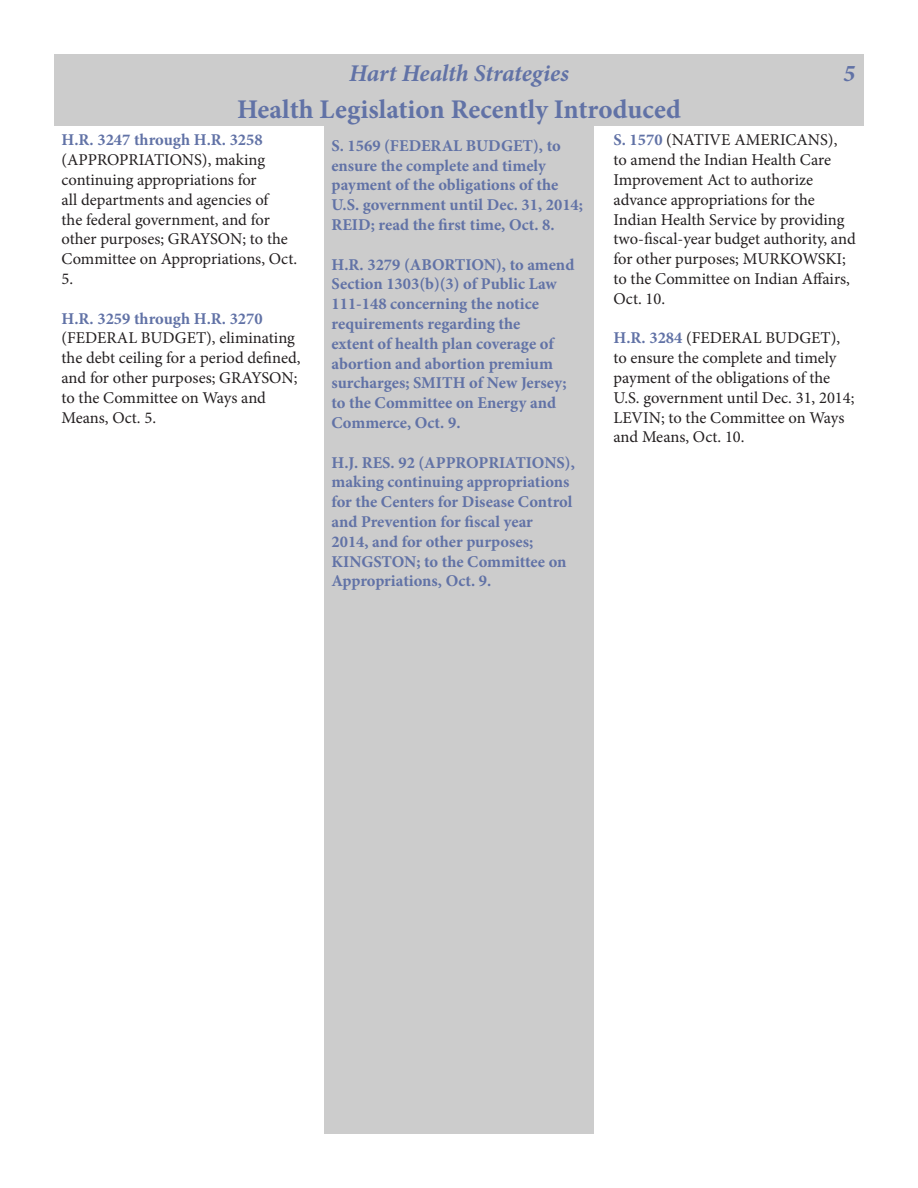
<style>
.page{position:relative;width:918px;height:1188px;background:#fff}
.page>*{position:absolute;margin:0;border:0;box-sizing:border-box;transform-origin:0 0}
.t1{font:700 27px "Minion Pro";color:#6172a6}
.t2{font:italic 700 24px "Minion Pro";letter-spacing:-.005em;color:#6172a6}
.t3{font:16.5px/19.8px "Minion Pro";color:#231f20}
.t4{font:700 16.5px/19.8px "Minion Pro";color:#6172a6}
.s1{font-weight:700;color:#6172a6}
</style>
<div class="page">
<div style="left:54px;top:54px;width:810px;height:36px;background:#ccc"></div>
<div style="left:324px;top:126px;width:270px;height:1008px;background:#ccc"></div>
<div style="left:54px;top:90px;width:810px;height:36px;background:#ccc"></div>
<p class="t2" style="left:349px;top:56px;width:221px">Hart Health Strategies</p>
<p class="t2" style="left:844px;top:56px;width:13px">5</p>
<p class="t1" style="left:237px;top:90px;width:445px">Health Legislation Recently Introduced</p>
<p class="t3" style="left:62px;top:130px;width:237px"><span class="s1">H.R. 3247 through H.R. 3258 </span>(APPROPRIATIONS), making continuing appropriations for<br>all departments and agencies of<br>the federal government, and for other purposes; GRAYSON; to the<br>Committee on Appropriations, Oct.<br>5.</p>
<p class="t3" style="left:62px;top:309px;width:240px"><span class="s1">H.R. 3259 through H.R. 3270 </span>(FEDERAL BUDGET), eliminating the debt ceiling for a period defined, and for other purposes; GRAYSON; to the Committee on Ways and<br>Means, Oct. 5.</p>
<p class="t4" style="left:332px;top:136px;width:253px">S. 1569 (FEDERAL BUDGET), to ensure the complete and timely payment of the obligations of the<br>U.S. government until Dec. 31, 2014;<br>REID; read the first time, Oct. 8.</p>
<p class="t4" style="left:332px;top:254px;width:244px">H.R. 3279 (ABORTION), to amend<br>Section 1303(b)(3) of Public Law<br>111-148 concerning the notice requirements regarding the<br>extent of health plan coverage of abortion and abortion premium surcharges; SMITH of New Jersey; to the Committee on Energy and<br>Commerce, Oct. 9.</p>
<p class="t4" style="left:332px;top:452px;width:245px">H.J. RES. 92 (APPROPRIATIONS), making continuing appropriations for the Centers for Disease Control and Prevention for fiscal year<br>2014, and for other purposes;<br>KINGSTON; to the Committee on<br>Appropriations, Oct. 9.</p>
<p class="t3" style="left:614px;top:130px;width:244px"><span class="s1">S. 1570</span> (NATIVE AMERICANS),<br>to amend the Indian Health Care<br>Improvement Act to authorize advance appropriations for the<br>Indian Health Service by providing two-fiscal-year budget authority, and for other purposes; MURKOWSKI; to the Committee on Indian Affairs,<br>Oct. 10.</p>
<p class="t3" style="left:614px;top:328px;width:243px"><span class="s1">H.R. 3284</span> (FEDERAL BUDGET), to ensure the complete and timely payment of the obligations of the<br>U.S. government until Dec. 31, 2014;<br>LEVIN; to the Committee on Ways and Means, Oct. 10.</p>
</div>
